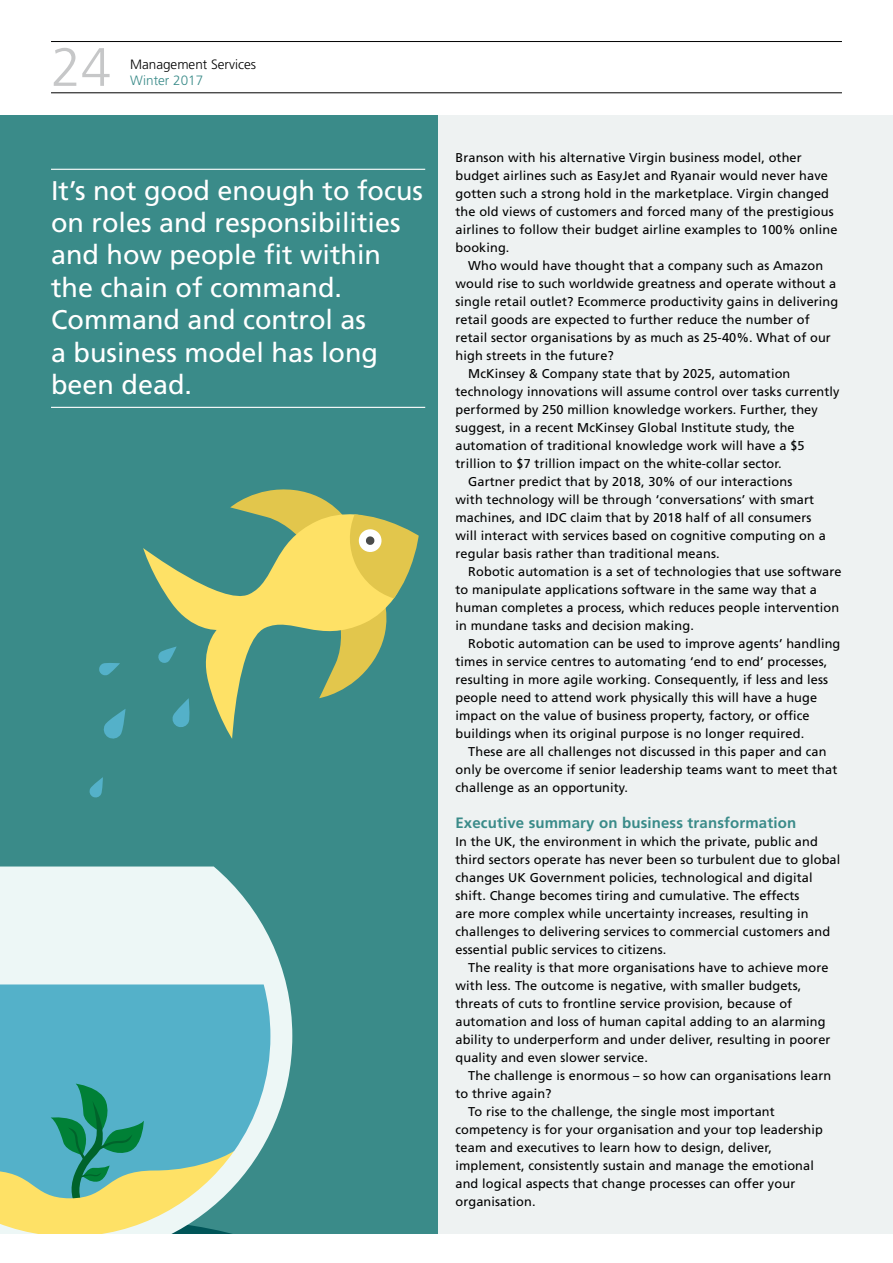
<style>
.page{position:relative;width:893px;height:1263px;background:#fff}
.page>*{position:absolute;margin:0;border:0;box-sizing:border-box;transform-origin:0 0}
.t1{font:300 54px "Frutiger";color:#c6c7c8}
.t2{font:27px/32.4px "Frutiger";color:#fff}
.t3{font:700 15px "Frutiger";letter-spacing:.01em;color:#3a8b89}
.t4{font:300 13.5px "Frutiger";color:#000}
.t5{font:300 13.5px "Frutiger";color:#3a8b89}
.t6{font:12.75px/18px "Frutiger";letter-spacing:.01em;color:#000}
</style>
<div class="page">
<hr style="left:51px;top:41px;width:791px;height:1px;background:#000">
<hr style="left:51px;top:92px;width:791px;height:1px;background:#000">
<div style="left:0;top:115px;width:893px;height:1118px;background:#eef2f2"></div>
<div style="left:0;top:115px;width:437px;height:1118px;background:#3a8b89"></div>
<svg style="left:0;top:866px;width:292px;height:218px;background:#d8eae9"></svg>
<div style="left:0;top:984px;width:270px;height:100px;background:#54b1c9"></div>
<svg style="left:0;top:1084px;width:287px;height:149px;background:#7eb9a4"></svg>
<svg style="left:143px;top:548px;width:177px;height:191px"></svg>
<svg style="left:230px;top:489px;width:189px;height:209px"></svg>
<svg style="left:103px;top:709px;width:23px;height:30px"></svg>
<svg style="left:99px;top:663px;width:21px;height:13px"></svg>
<svg style="left:171px;top:698px;width:19px;height:30px"></svg>
<svg style="left:158px;top:646px;width:19px;height:18px"></svg>
<svg style="left:89px;top:777px;width:14px;height:21px"></svg>
<hr style="left:51px;top:169px;width:374px;height:1px;background:#fff">
<hr style="left:51px;top:407px;width:374px;height:1px;background:#fff">
<h1 class="t1" style="left:51px;top:37px;width:62px">24</h1>
<p class="t4" style="left:130px;top:57px;width:127px">Management Services</p>
<p class="t5" style="left:130px;top:73px;width:75px">Winter 2017</p>
<h2 class="t2" style="left:51px;top:174px;width:374px">It’s not good enough to focus on roles and responsibilities and how people fit within the chain of command.<br>Command and control as<br>a business model has long been dead.</h2>
<p class="t6" style="left:455px;top:148px;width:384px">Branson with his alternative Virgin business model, other budget airlines such as EasyJet and Ryanair would never have gotten such a strong hold in the marketplace. Virgin changed the old views of customers and forced many of the prestigious airlines to follow their budget airline examples to 100% online booking.</p>
<p class="t6" style="left:468px;top:256px;width:357px">Who would have thought that a company such as Amazon</p>
<p class="t6" style="left:455px;top:274px;width:382px">would rise to such worldwide greatness and operate without a</p>
<p class="t6" style="left:455px;top:292px;width:384px">single retail outlet? Ecommerce productivity gains in delivering</p>
<p class="t6" style="left:455px;top:310px;width:356px">retail goods are expected to further reduce the number of</p>
<p class="t6" style="left:455px;top:328px;width:377px">retail sector organisations by as much as 25-40%. What of our</p>
<p class="t6" style="left:455px;top:346px;width:160px">high streets in the future?</p>
<p class="t6" style="left:468px;top:364px;width:324px">McKinsey &amp; Company state that by 2025, automation</p>
<p class="t6" style="left:455px;top:382px;width:386px">technology innovations will assume control over tasks currently</p>
<p class="t6" style="left:455px;top:400px;width:364px">performed by 250 million knowledge workers. Further, they</p>
<p class="t6" style="left:455px;top:419px;width:341px">suggest, in a recent McKinsey Global Institute study, the</p>
<p class="t6" style="left:455px;top:437px;width:351px">automation of traditional knowledge work will have a $5</p>
<p class="t6" style="left:455px;top:455px;width:328px">trillion to $7 trillion impact on the white-collar sector.</p>
<p class="t6" style="left:468px;top:473px;width:326px">Gartner predict that by 2018, 30% of our interactions</p>
<p class="t6" style="left:455px;top:491px;width:360px">with technology will be through ‘conversations’ with smart</p>
<p class="t6" style="left:455px;top:509px;width:357px">machines, and IDC claim that by 2018 half of all consumers</p>
<p class="t6" style="left:455px;top:527px;width:372px">will interact with services based on cognitive computing on a</p>
<p class="t6" style="left:455px;top:545px;width:266px">regular basis rather than traditional means.</p>
<p class="t6" style="left:468px;top:563px;width:375px">Robotic automation is a set of technologies that use software</p>
<p class="t6" style="left:455px;top:581px;width:363px">to manipulate applications software in the same way that a</p>
<p class="t6" style="left:455px;top:599px;width:385px">human completes a process, which reduces people intervention</p>
<p class="t6" style="left:455px;top:617px;width:240px">in mundane tasks and decision making.</p>
<p class="t6" style="left:468px;top:635px;width:374px">Robotic automation can be used to improve agents’ handling</p>
<p class="t6" style="left:455px;top:653px;width:373px">times in service centres to automating ‘end to end’ processes,</p>
<p class="t6" style="left:455px;top:671px;width:374px">resulting in more agile working. Consequently, if less and less</p>
<p class="t6" style="left:455px;top:689px;width:363px">people need to attend work physically this will have a huge</p>
<p class="t6" style="left:455px;top:707px;width:356px">impact on the value of business property, factory, or office</p>
<p class="t6" style="left:455px;top:725px;width:350px">buildings when its original purpose is no longer required.</p>
<p class="t6" style="left:468px;top:743px;width:360px">These are all challenges not discussed in this paper and can</p>
<p class="t6" style="left:455px;top:761px;width:383px">only be overcome if senior leadership teams want to meet that</p>
<p class="t6" style="left:455px;top:779px;width:174px">challenge as an opportunity.</p>
<p class="t3" style="left:455px;top:814px;width:342px">Executive summary on business transformation</p>
<p class="t6" style="left:455px;top:832px;width:386px">In the UK, the environment in which the private, public and third sectors operate has never been so turbulent due to global changes UK Government policies, technological and digital shift. Change becomes tiring and cumulative. The effects<br>are more complex while uncertainty increases, resulting in challenges to delivering services to commercial customers and essential public services to citizens.</p>
<p class="t6" style="left:455px;top:958px;width:377px;text-indent:13px">The reality is that more organisations have to achieve more with less. The outcome is negative, with smaller budgets, threats of cuts to frontline service provision, because of automation and loss of human capital adding to an alarming ability to underperform and under deliver, resulting in poorer quality and even slower service.</p>
<p class="t6" style="left:468px;top:1066px;width:364px">The challenge is enormous – so how can organisations learn</p>
<p class="t6" style="left:455px;top:1084px;width:98px">to thrive again?</p>
<p class="t6" style="left:468px;top:1103px;width:308px">To rise to the challenge, the single most important</p>
<p class="t6" style="left:455px;top:1121px;width:369px">competency is for your organisation and your top leadership</p>
<p class="t6" style="left:455px;top:1139px;width:318px">team and executives to learn how to design, deliver,</p>
<p class="t6" style="left:455px;top:1157px;width:360px">implement, consistently sustain and manage the emotional</p>
<p class="t6" style="left:455px;top:1175px;width:341px">and logical aspects that change processes can offer your</p>
<p class="t6" style="left:455px;top:1193px;width:82px">organisation.</p>
</div>
